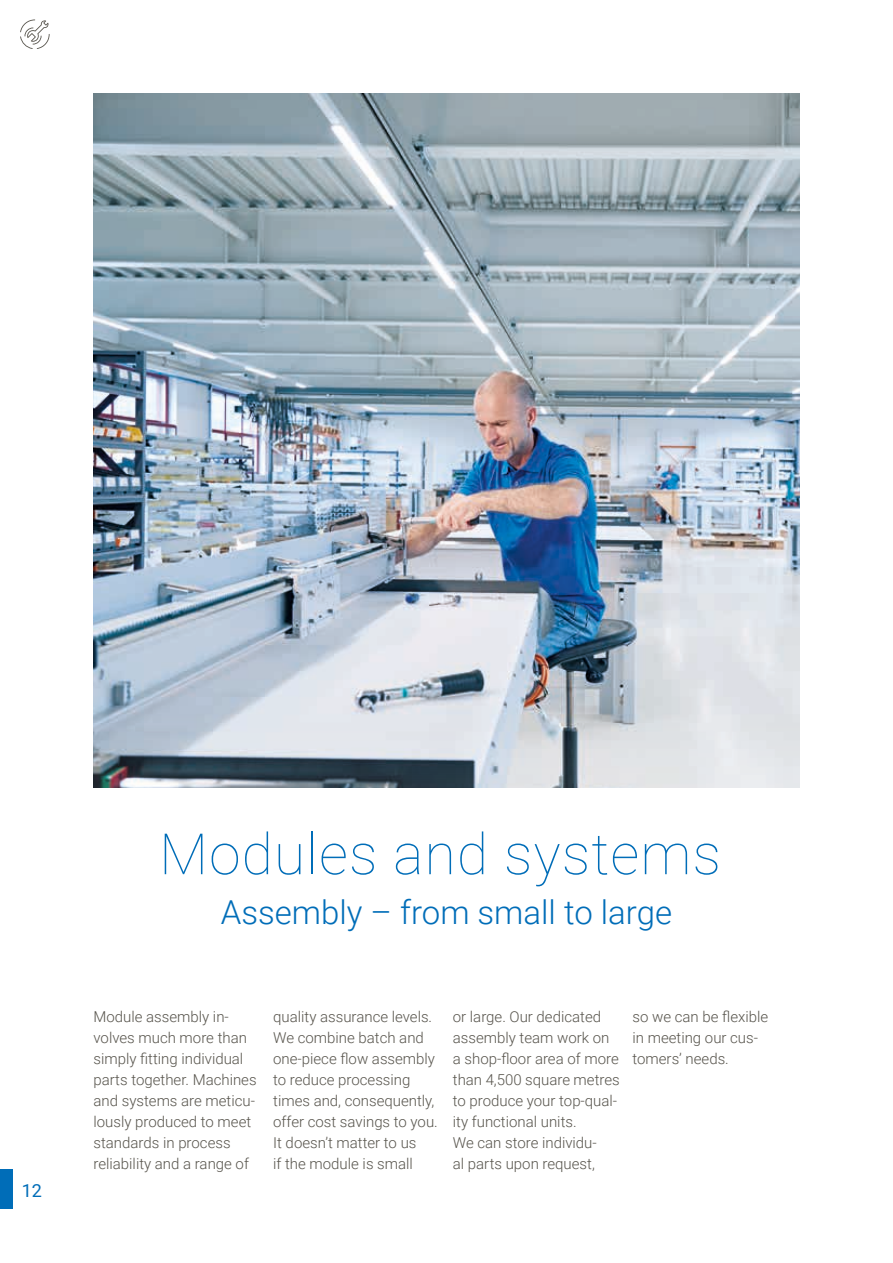
<style>
.page{position:relative;width:893px;height:1263px;background:#fff}
.page>*{position:absolute;margin:0;border:0;box-sizing:border-box;transform-origin:0 0}
.t1{font:100 57px "Roboto";letter-spacing:.02em;color:#006db8}
.t2{font:300 33px "Roboto";color:#006db8}
.t3{font:18px "Roboto";color:#006db8}
.t4{font:300 15px/21px "Roboto";color:#57544c}
</style>
<div class="page">
<div style="left:0;top:1169px;width:13px;height:39px;background:#006db8"></div>
<img style="left:94px;top:94px;width:705px;height:587px">
<svg style="left:93px;top:681px;width:707px;height:107px"></svg>
<svg style="left:20px;top:19px;width:30px;height:30px"></svg>
<p class="t3" style="left:22px;top:1177px;width:22px">12</p>
<h1 class="t1" style="left:159px;top:814px;width:563px">Modules and systems</h1>
<h2 class="t2" style="left:221px;top:889px;width:453px">Assembly – from small to large</h2>
<p class="t4" style="left:94px;top:1005px;width:165px">Module assembly in&shy;volves much more than simply fitting individual parts together. Machines and systems are meticu&shy;lously produced to meet standards in process reliability and a range of</p>
<p class="t4" style="left:273px;top:1005px;width:166px">quality assurance levels.<br>We combine batch and one-piece flow assembly to reduce processing times and, consequently, offer cost savings to you.<br>It doesn’t matter to us<br>if the module is small</p>
<p class="t4" style="left:453px;top:1005px;width:168px">or large. Our dedicated assembly team work on a shop-floor area of more than 4,500 square metres to produce your top-qual&shy;ity functional units.<br>We can store individu-<br>al parts upon request,</p>
<p class="t4" style="left:632px;top:1005px;width:137px">so we can be flexible in meeting our cus&shy;tomers’ needs.</p>
</div>
